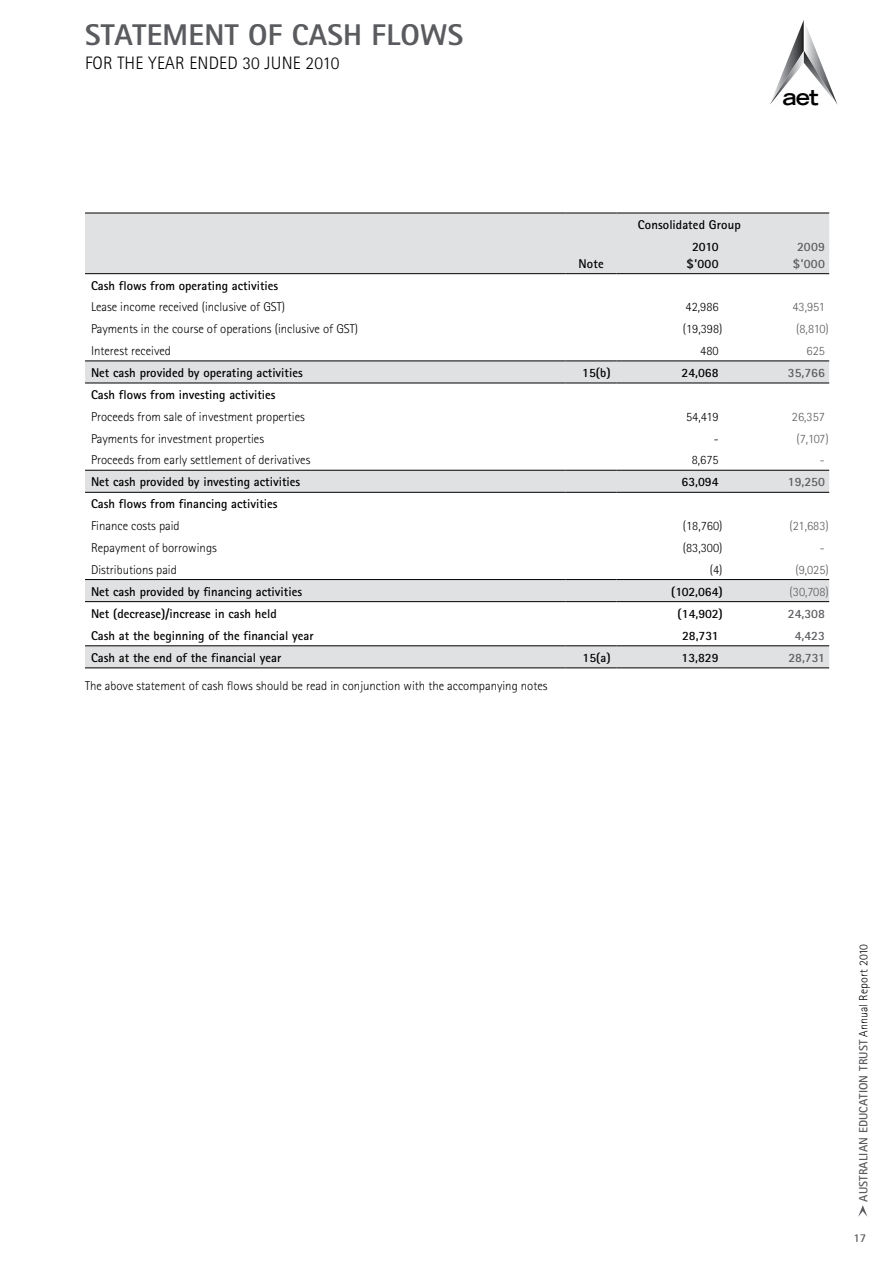
<style>
.page{position:relative;width:893px;height:1263px;background:#fff}
.page>*{position:absolute;margin:0;border:0;box-sizing:border-box;transform-origin:0 0}
.t1{font:800 30px "Rotis Sans Serif";letter-spacing:.01em;color:#5a5b5e}
.t2{font:700 expanded 21.6px "Trade Gothic LT";color:#000}
.t3{font:300 18px "Rotis Sans Serif";letter-spacing:.01em;color:#000}
.t4{font:300 12.75px "Rotis Sans Serif";color:#000}
.t5{font:700 12.75px/16.5px "Rotis Sans Serif";color:#000;text-align:center}
.t6{font:300 12.75px "Rotis Sans Serif";color:#5a5b5e}
.t7{font:700 12.75px/16.5px "Rotis Sans Serif";color:#5a5b5e;text-align:center}
.t8{font:700 12px "Rotis Sans Serif";letter-spacing:.01em;color:#5a5b5e}
.s1{font-weight:300;color:#000}
</style>
<div class="page">
<svg style="left:770px;top:20px;width:67px;height:85px"></svg>
<svg style="left:858px;top:1205px;width:9px;height:12px"></svg>
<svg style="left:85px;top:214px;width:744px;height:453px"></svg>
<hr style="left:85px;top:213px;width:481px;height:1px;background:#000">
<hr style="left:566px;top:213px;width:51px;height:1px;background:#000">
<hr style="left:617px;top:213px;width:106px;height:1px;background:#000">
<hr style="left:723px;top:213px;width:106px;height:1px;background:#000">
<hr style="left:85px;top:273px;width:481px;height:1px;background:#000">
<hr style="left:566px;top:273px;width:51px;height:1px;background:#000">
<hr style="left:617px;top:273px;width:106px;height:1px;background:#000">
<hr style="left:723px;top:273px;width:106px;height:1px;background:#000">
<hr style="left:85px;top:470px;width:481px;height:1px;background:#000">
<hr style="left:566px;top:470px;width:51px;height:1px;background:#000">
<hr style="left:617px;top:470px;width:106px;height:1px;background:#000">
<hr style="left:723px;top:470px;width:106px;height:1px;background:#000">
<hr style="left:85px;top:492px;width:481px;height:1px;background:#000">
<hr style="left:566px;top:492px;width:51px;height:1px;background:#000">
<hr style="left:617px;top:492px;width:106px;height:1px;background:#000">
<hr style="left:723px;top:492px;width:106px;height:1px;background:#000">
<hr style="left:85px;top:361px;width:481px;height:1px;background:#000">
<hr style="left:566px;top:361px;width:51px;height:1px;background:#000">
<hr style="left:617px;top:361px;width:106px;height:1px;background:#000">
<hr style="left:723px;top:361px;width:106px;height:1px;background:#000">
<hr style="left:85px;top:383px;width:481px;height:1px;background:#000">
<hr style="left:566px;top:383px;width:51px;height:1px;background:#000">
<hr style="left:617px;top:383px;width:106px;height:1px;background:#000">
<hr style="left:723px;top:383px;width:106px;height:1px;background:#000">
<hr style="left:85px;top:579px;width:481px;height:1px;background:#000">
<hr style="left:566px;top:579px;width:51px;height:1px;background:#000">
<hr style="left:617px;top:579px;width:106px;height:1px;background:#000">
<hr style="left:723px;top:579px;width:106px;height:1px;background:#000">
<hr style="left:85px;top:601px;width:481px;height:1px;background:#000">
<hr style="left:566px;top:601px;width:51px;height:1px;background:#000">
<hr style="left:617px;top:601px;width:106px;height:1px;background:#000">
<hr style="left:723px;top:601px;width:106px;height:1px;background:#000">
<hr style="left:85px;top:645px;width:481px;height:1px;background:#000">
<hr style="left:566px;top:645px;width:51px;height:1px;background:#000">
<hr style="left:617px;top:645px;width:106px;height:1px;background:#000">
<hr style="left:723px;top:645px;width:106px;height:1px;background:#000">
<hr style="left:85px;top:667px;width:481px;height:1px;background:#000">
<hr style="left:566px;top:667px;width:51px;height:1px;background:#000">
<hr style="left:617px;top:667px;width:106px;height:1px;background:#000">
<hr style="left:723px;top:667px;width:106px;height:1px;background:#000">
<h1 class="t1" style="left:85px;top:15px;width:357px">STATEMENT OF CASH FLOWS</h1>
<h3 class="t3" style="left:85px;top:53px;width:256px">FOR THE YEAR ENDED 30 JUNE 2010</h3>
<h2 class="t2" style="left:782px;top:83px;width:38px">aet</h2>
<p class="t5" style="left:578px;top:255px;width:27px">Note</p>
<p class="t5" style="left:638px;top:216px;width:104px">Consolidated Group</p>
<p class="t5" style="left:686px;top:238px;width:34px">2010 $’000</p>
<p class="t7" style="left:793px;top:238px;width:34px">2009 $’000</p>
<p class="t5" style="left:91px;top:277px;width:189px">Cash flows from operating activities</p>
<p class="t4" style="left:91px;top:300px;width:196px">Lease income received (inclusive of GST)</p>
<p class="t4" style="left:686px;top:300px;width:35px">42,986</p>
<p class="t6" style="left:792px;top:300px;width:34px">43,951</p>
<p class="t4" style="left:91px;top:322px;width:268px">Payments in the course of operations (inclusive of GST)</p>
<p class="t4" style="left:683px;top:322px;width:41px">(19,398)</p>
<p class="t6" style="left:796px;top:322px;width:34px">(8,810)</p>
<p class="t4" style="left:91px;top:343px;width:82px">Interest received</p>
<p class="t4" style="left:700px;top:343px;width:20px">480</p>
<p class="t6" style="left:806px;top:343px;width:20px">625</p>
<p class="t5" style="left:91px;top:364px;width:213px">Net cash provided by operating activities</p>
<p class="t5" style="left:582px;top:364px;width:30px">15(b)</p>
<p class="t5" style="left:682px;top:364px;width:39px">24,068</p>
<p class="t7" style="left:788px;top:364px;width:39px">35,766</p>
<p class="t5" style="left:91px;top:386px;width:186px">Cash flows from investing activities</p>
<p class="t4" style="left:91px;top:409px;width:215px">Proceeds from sale of investment properties</p>
<p class="t4" style="left:686px;top:409px;width:34px">54,419</p>
<p class="t6" style="left:792px;top:409px;width:35px">26,357</p>
<p class="t4" style="left:91px;top:431px;width:175px">Payments for investment properties</p>
<p class="t4" style="left:714px;top:431px;width:6px">-</p>
<p class="t6" style="left:796px;top:431px;width:34px">(7,107)</p>
<p class="t4" style="left:91px;top:453px;width:221px">Proceeds from early settlement of derivatives</p>
<p class="t4" style="left:692px;top:453px;width:28px">8,675</p>
<p class="t6" style="left:820px;top:453px;width:6px">-</p>
<p class="t5" style="left:91px;top:473px;width:211px">Net cash provided by investing activities</p>
<p class="t5" style="left:682px;top:473px;width:39px">63,094</p>
<p class="t7" style="left:788px;top:473px;width:39px">19,250</p>
<p class="t5" style="left:91px;top:496px;width:188px">Cash flows from financing activities</p>
<p class="t4" style="left:91px;top:518px;width:90px">Finance costs paid</p>
<p class="t4" style="left:683px;top:518px;width:41px">(18,760)</p>
<p class="t6" style="left:790px;top:518px;width:41px">(21,683)</p>
<p class="t4" style="left:91px;top:540px;width:127px">Repayment of borrowings</p>
<p class="t4" style="left:683px;top:540px;width:41px">(83,300)</p>
<p class="t6" style="left:820px;top:540px;width:6px">-</p>
<p class="t4" style="left:91px;top:562px;width:87px">Distributions paid</p>
<p class="t4" style="left:710px;top:562px;width:14px">(4)</p>
<p class="t6" style="left:795px;top:562px;width:35px">(9,025)</p>
<p class="t5" style="left:91px;top:583px;width:213px">Net cash provided by financing activities</p>
<p class="t5" style="left:671px;top:583px;width:53px">(102,064)</p>
<p class="t6" style="left:790px;top:584px;width:41px">(30,708)</p>
<p class="t5" style="left:91px;top:605px;width:187px">Net (decrease)/increase in cash held</p>
<p class="t5" style="left:678px;top:605px;width:47px">(14,902)</p>
<p class="t7" style="left:788px;top:605px;width:39px">24,308</p>
<p class="t5" style="left:91px;top:627px;width:224px">Cash at the beginning of the financial year</p>
<p class="t5" style="left:682px;top:627px;width:38px">28,731</p>
<p class="t7" style="left:795px;top:627px;width:32px">4,423</p>
<p class="t5" style="left:91px;top:649px;width:192px">Cash at the end of the financial year</p>
<p class="t5" style="left:582px;top:649px;width:30px">15(a)</p>
<p class="t5" style="left:682px;top:649px;width:39px">13,829</p>
<p class="t7" style="left:788px;top:649px;width:38px">28,731</p>
<p class="t4" style="left:85px;top:678px;width:464px">The above statement of cash flows should be read in conjunction with the accompanying notes</p>
<p class="t8" style="left:856px;top:1201px;width:259px;rotate:-90deg">AUSTRALIAN EDUCATION TRUST <span class="s1">Annual Report 2010</span></p>
<p class="t8" style="left:853px;top:1230px;width:14px">17</p>
</div>
